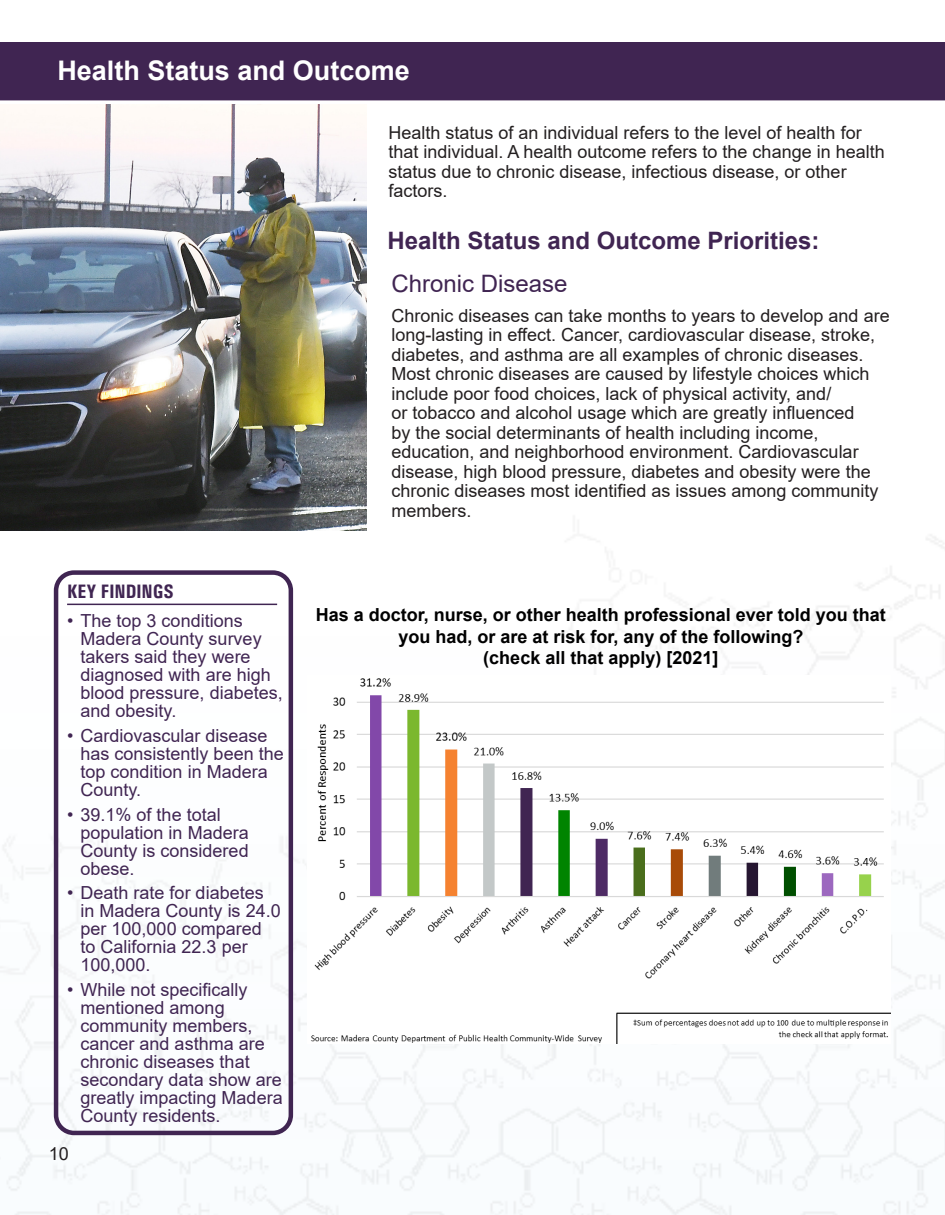
<style>
.page{position:relative;width:945px;height:1215px;background:#fff}
.page>*{position:absolute;margin:0;border:0;box-sizing:border-box;transform-origin:0 0}
.t1{font:700 27px "Arial";color:#fff}
.t2{font:700 24px "Arial";color:#402552}
.t3{font:24px "Arial";color:#402552}
.t4{font:700 condensed 19.5px "Univers";color:#402552}
.t5{font:18px/19.5px "Arial";color:#231f20}
.t6{font:18px/18px "Arial";color:#402552}
.t7{font:700 18px/21.6px "Arial";color:#000;text-align:center}
</style>
<div class="page">
<img style="left:0;top:100px;width:945px;height:1115px">
<img style="left:0;top:104px;width:367px;height:427px">
<div style="left:0;top:42px;width:945px;height:58px;background:#402552"></div>
<div style="left:54px;top:570px;width:239px;height:565px;border:4px solid #402552;border-radius:18px"></div>
<hr style="left:67px;top:604px;width:210px;height:1px;background:#402552">
<img style="left:307px;top:675px;width:584px;height:369px">
<p class="t1" style="left:57px;top:51px;width:354px">Health Status and Outcome</p>
<p class="t4" style="left:67px;top:579px;width:108px">KEY FINDINGS</p>
<p class="t6" style="left:81px;top:612px;width:204px;text-indent:-14px">• The top 3 conditions<br>Madera County survey takers said they were diagnosed with are high blood pressure, diabetes, and obesity.</p>
<p class="t6" style="left:81px;top:727px;width:205px;text-indent:-14px">• Cardiovascular disease has consistently been the top condition in Madera<br>County.</p>
<p class="t6" style="left:81px;top:805px;width:170px;text-indent:-14px">• 39.1% of the total population in Madera<br>County is considered obese.</p>
<p class="t6" style="left:81px;top:884px;width:202px;text-indent:-14px">• Death rate for diabetes in Madera County is 24.0 per 100,000 compared to California 22.3 per<br>100,000.</p>
<p class="t6" style="left:81px;top:981px;width:204px;text-indent:-14px">• While not specifically mentioned among community members, cancer and asthma are chronic diseases that secondary data show are greatly impacting Madera<br>County residents.</p>
<p class="t5" style="left:49px;top:1144px;width:22px">10</p>
<p class="t5" style="left:388px;top:122px;width:498px">Health status of an individual refers to the level of health for that individual. A health outcome refers to the change in health status due to chronic disease, infectious disease, or other factors.</p>
<p class="t2" style="left:387px;top:223px;width:434px">Health Status and Outcome Priorities:</p>
<p class="t3" style="left:391px;top:267px;width:178px">Chronic Disease</p>
<p class="t5" style="left:391px;top:306px;width:500px">Chronic diseases can take months to years to develop and are long-lasting in effect. Cancer, cardiovascular disease, stroke, diabetes, and asthma are all examples of chronic diseases.<br>Most chronic diseases are caused by lifestyle choices which include poor food choices, lack of physical activity, and/<br>or tobacco and alcohol usage which are greatly influenced<br>by the social determinants of health including income, education, and neighborhood environment. Cardiovascular disease, high blood pressure, diabetes and obesity were the chronic diseases most identified as issues among community members.</p>
<p class="t7" style="left:316px;top:604px;width:572px">Has a doctor, nurse, or other health professional ever told you that you had, or are at risk for, any of the following?</p>
<p class="t7" style="left:483px;top:647px;width:237px">(check all that apply) [2021]</p>
</div>
